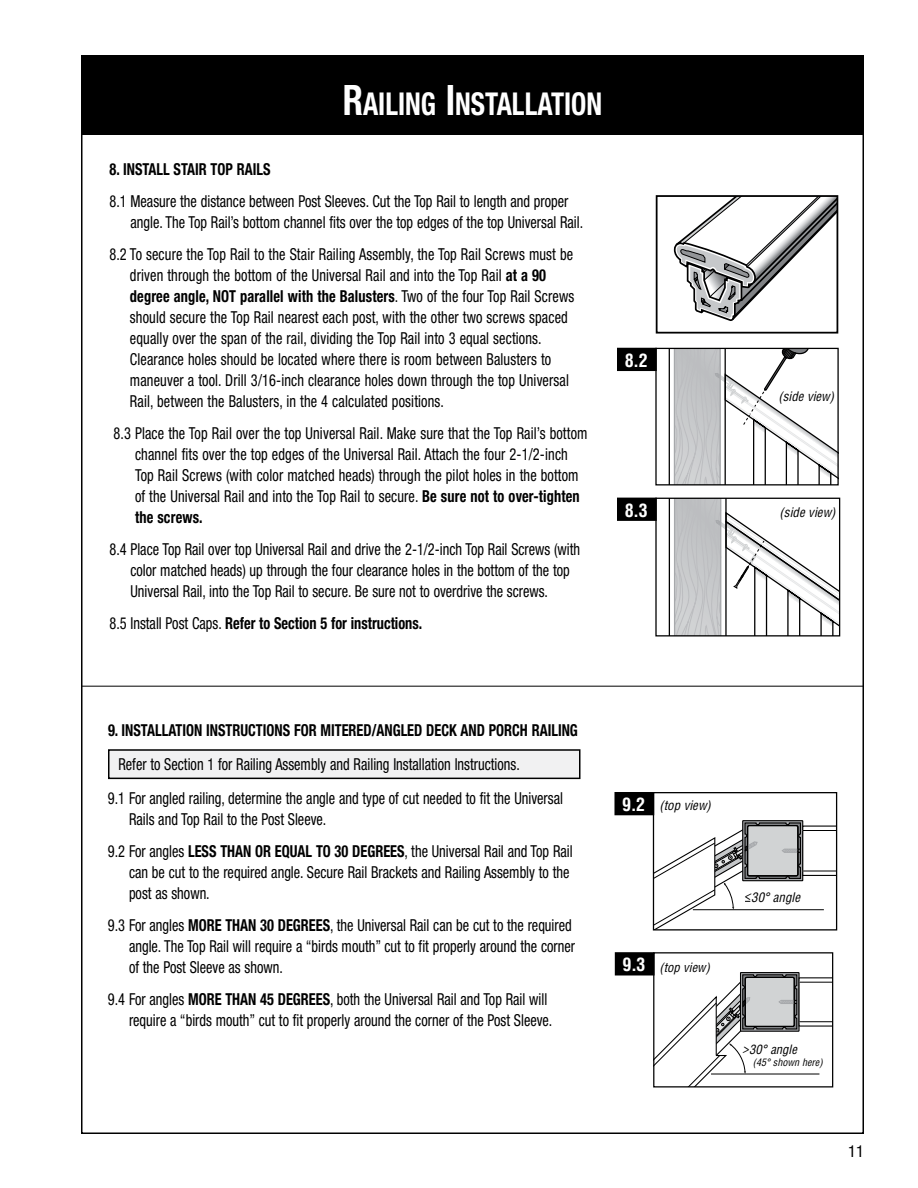
<style>
.page{position:relative;width:918px;height:1188px;background:#fff}
.page>*{position:absolute;margin:0;border:0;box-sizing:border-box;transform-origin:0 0}
.t1{font:700 condensed 31.5px "Helvetica Neue";color:#fff;scale:.87 1}
.t2{font:700 condensed 18px "Helvetica";color:#fff}
.t3{font:condensed 16.5px/21px "Helvetica Neue";color:#000;scale:.87 1}
.t4{font:700 condensed 16.5px "Helvetica Neue";color:#000;scale:.87 1}
.t5{font:condensed 16.5px "Helvetica Neue";color:#000}
.t6{font:italic condensed 12.9px "Helvetica";color:#000}
.t7{font:italic condensed 12.6px "Helvetica";color:#000}
.t8{font:italic condensed 10.05px "Helvetica";color:#000}
.s1{font-size:42px}
.s2{font-weight:700}
.s3{font-weight:400}
.s4{font-weight:700;font-style:normal;font-size:18px;color:#fff}
</style>
<div class="page">
<div style="left:81px;top:55px;width:783px;height:80px;background:#000"></div>
<div style="left:616px;top:953px;width:38px;height:22px;background:#000"></div>
<div style="left:615px;top:952px;width:40px;height:23px;border:2px solid #000"></div>
<svg style="left:655px;top:972px;width:176px;height:114px"></svg>
<div style="left:653px;top:952px;width:180px;height:136px;border:1px solid #000"></div>
<div style="left:615px;top:793px;width:38px;height:22px;background:#000"></div>
<div style="left:614px;top:792px;width:40px;height:23px;border:2px solid #000"></div>
<div style="left:653px;top:792px;width:184px;height:139px;border:1px solid #000"></div>
<svg style="left:653px;top:820px;width:184px;height:110px"></svg>
<div style="left:109px;top:750px;width:471px;height:28px;background:#f1f1f2"></div>
<div style="left:108px;top:749px;width:472px;height:30px;border:2px solid #000"></div>
<svg style="left:674px;top:198px;width:161px;height:123px"></svg>
<div style="left:656px;top:195px;width:182px;height:139px;border:2px solid #000"></div>
<div style="left:618px;top:348px;width:38px;height:22px;background:#000"></div>
<div style="left:617px;top:348px;width:40px;height:23px;border:2px solid #000"></div>
<svg style="left:669px;top:350px;width:168px;height:133px"></svg>
<div style="left:655px;top:348px;width:184px;height:137px;border:1px solid #000"></div>
<div style="left:618px;top:498px;width:38px;height:22px;background:#000"></div>
<div style="left:617px;top:498px;width:40px;height:23px;border:2px solid #000"></div>
<svg style="left:669px;top:500px;width:169px;height:135px"></svg>
<div style="left:655px;top:498px;width:185px;height:139px;border:1px solid #000"></div>
<hr style="left:81px;top:686px;width:783px;height:1px;background:#000">
<h1 class="t1" style="left:343px;top:84px;width:300px"><span class="s1">R</span>AILING <span class="s1">I</span>NSTALLATION</h1>
<p class="t4" style="left:109px;top:159px;width:187px">8. INSTALL STAIR TOP RAILS</p>
<p class="t3" style="left:130px;top:191px;width:522px;text-indent:-21px">8.1 Measure the distance between Post Sleeves. Cut the Top Rail to length and proper angle. The Top Rail’s bottom channel fits over the top edges of the top Universal Rail.</p>
<p class="t3" style="left:130px;top:244px;width:512px;text-indent:-20px">8.2 To secure the Top Rail to the Stair Railing Assembly, the Top Rail Screws must be driven through the bottom of the Universal Rail and into the Top Rail <span class="s2">at a 90 degree angle, NOT parallel with the Balusters</span>. Two of the four Top Rail Screws should secure the Top Rail nearest each post, with the other two screws spaced equally over the span of the rail, dividing the Top Rail into 3 equal sections.<br>Clearance holes should be located where there is room between Balusters to maneuver a tool. Drill 3/16-inch clearance holes down through the top Universal Rail, between the Balusters, in the 4 calculated positions.</p>
<p class="t3" style="left:135px;top:422px;width:522px;text-indent:-22px">8.3 Place the Top Rail over the top Universal Rail. Make sure that the Top Rail’s bottom channel fits over the top edges of the Universal Rail. Attach the four 2-1/2-inch Top Rail Screws (with color matched heads) through the pilot holes in the bottom of the Universal Rail and into the Top Rail to secure. <span class="s2">Be sure not to over-tighten the screws.</span></p>
<p class="t3" style="left:130px;top:538px;width:518px;text-indent:-21px">8.4 Place Top Rail over top Universal Rail and drive the 2-1/2-inch Top Rail Screws (with color matched heads) up through the four clearance holes in the bottom of the top<br>Universal Rail, into the Top Rail to secure. Be sure not to overdrive the screws.</p>
<p class="t4" style="left:109px;top:613px;width:361px"><span class="s3">8.5 Install Post Caps.</span> Refer to Section 5 for instructions.</p>
<p class="t2" style="left:625px;top:349px;width:25px">8.2</p>
<p class="t6" style="left:779px;top:388px;width:57px">(side view)</p>
<p class="t2" style="left:625px;top:499px;width:25px">8.3</p>
<p class="t6" style="left:780px;top:504px;width:57px">(side view)</p>
<p class="t4" style="left:108px;top:720px;width:514px">9. INSTALLATION INSTRUCTIONS FOR MITERED/ANGLED DECK AND PORCH RAILING</p>
<p class="t3" style="left:118px;top:753px;width:463px">Refer to Section 1 for Railing Assembly and Railing Installation Instructions.</p>
<p class="t3" style="left:129px;top:788px;width:500px;text-indent:-21px">9.1 For angled railing, determine the angle and type of cut needed to fit the Universal<br>Rails and Top Rail to the Post Sleeve.</p>
<p class="t3" style="left:129px;top:840px;width:512px;text-indent:-21px">9.2 For angles <span class="s2">less than or equal to 30 degrees</span>, the Universal Rail and Top Rail can be cut to the required angle. Secure Rail Brackets and Railing Assembly to the post as shown.</p>
<p class="t3" style="left:129px;top:914px;width:514px;text-indent:-21px">9.3 For angles <span class="s2">more than 30 degrees</span>, the Universal Rail can be cut to the required angle. The Top Rail will require a “birds mouth” cut to fit properly around the corner of the Post Sleeve as shown.</p>
<p class="t3" style="left:129px;top:988px;width:488px;text-indent:-21px">9.4 For angles <span class="s2">more than 45 degrees</span>, both the Universal Rail and Top Rail will require a “birds mouth” cut to fit properly around the corner of the Post Sleeve.</p>
<p class="t6" style="left:622px;top:797px;width:90px"><span class="s4">9.2</span> (top view)</p>
<p class="t7" style="left:623px;top:959px;width:89px"><span class="s4">9.3</span> (top view)</p>
<p class="t6" style="left:744px;top:889px;width:57px">&lt;30° angle</p>
<p class="t7" style="left:742px;top:1042px;width:56px">&gt;30° angle</p>
<p class="t8" style="left:753px;top:1056px;width:72px">(45° shown here)</p>
<p class="t5" style="left:848px;top:1142px;width:17px">11</p>
</div>
